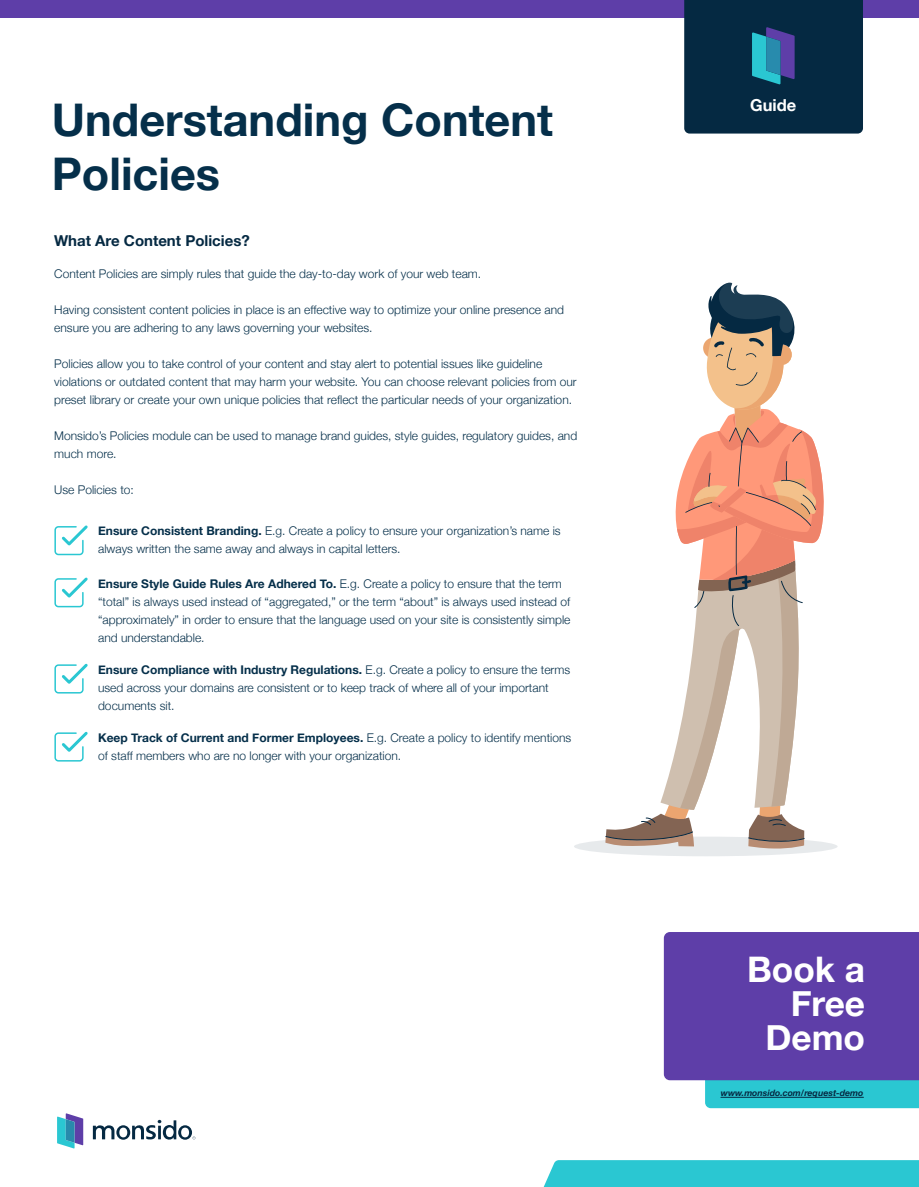
<style>
.page{position:relative;width:919px;height:1187px;background:#fff}
.page>*{position:absolute;margin:0;border:0;box-sizing:border-box;transform-origin:0 0}
.t1{font:700 45px/54px "Helvetica Neue";color:#052f4a}
.t2{font:700 35.25px/34px "Helvetica Neue";color:#fff;text-align:right}
.t3{font:700 16.5px "Helvetica Neue";color:#fff}
.t4{font:700 15px "Helvetica Neue";color:#052942}
.t5{font:300 12px/18px "Helvetica Neue";color:#052f4a}
.t6{font:italic 700 8.85px "Helvetica Neue";color:#052942}
.s1{font-style:inherit}
.s2{font-weight:700}
</style>
<div class="page">
<div style="left:0;top:0;width:918px;height:17px;background:#5e3ea8"></div>
<svg style="left:684px;top:0;width:178px;height:133px;background:#0a304c"></svg>
<svg style="left:54px;top:525px;width:34px;height:31px"></svg>
<svg style="left:54px;top:577px;width:34px;height:31px"></svg>
<svg style="left:54px;top:663px;width:34px;height:31px"></svg>
<svg style="left:54px;top:731px;width:34px;height:31px"></svg>
<div style="left:574px;top:836px;width:263px;height:20px;background:#e7eaec;border-radius:50%"></div>
<svg style="left:605px;top:282px;width:223px;height:566px"></svg>
<div style="left:544px;top:1160px;width:374px;height:26px;background:#2ac7d2"></div>
<svg style="left:663px;top:932px;width:255px;height:176px;background:#5b54af"></svg>
<svg style="left:57px;top:1113px;width:26px;height:35px"></svg>
<svg style="left:93px;top:1119px;width:102px;height:20px"></svg>
<hr style="left:720px;top:1096px;width:143px;height:1px;background:#052942">
<h1 class="t1" style="left:52px;top:95px;width:502px">Understanding <span class="s1">Content<br></span>Policies</h1>
<h2 class="t4" style="left:54px;top:229px;width:197px">What Are Content Policies?</h2>
<p class="t5" style="left:54px;top:264px;width:428px">Content Policies are simply rules that guide the day-to-day work of your web team.</p>
<p class="t5" style="left:54px;top:300px;width:511px">Having consistent content policies in place is an effective way to optimize your online presence and ensure you are adhering to any laws governing your websites.</p>
<p class="t5" style="left:54px;top:354px;width:524px">Policies allow you to take control of your content and stay alert to potential issues like guideline violations or outdated content that may harm your website. You can choose relevant policies from our preset library or create your own unique policies that reflect the particular needs of your organization.</p>
<p class="t5" style="left:54px;top:426px;width:524px">Monsido’s Policies module can be used to manage brand guides, style guides, regulatory guides, and much more.</p>
<p class="t5" style="left:54px;top:480px;width:81px">Use Policies to:</p>
<p class="t5" style="left:98px;top:521px;width:464px"><span class="s2">Ensur</span><span class="s2">e Consistent Branding.</span> E.g. Create a policy to ensure your organization’s name is always written the same away and always in capital letters.</p>
<p class="t5" style="left:98px;top:573px;width:474px"><span class="s2">Ensur</span><span class="s2">e Style Guide Rules Are Adhered T</span><span class="s2">o.</span> E.g. Create a policy to ensure that the term “total” is always used instead of “aggregated,” or the term “about” is always used instead of “approximately” in order to ensure that the language used on your site is consistently simple and understandable.</p>
<p class="t5" style="left:98px;top:659px;width:473px"><span class="s2">Ensur</span><span class="s2">e Compliance with Industry Regulations.</span> E.g. Create a policy to ensure the terms used across your domains are consistent or to keep track of where all of your important documents sit.</p>
<p class="t5" style="left:98px;top:727px;width:474px"><span class="s2">Keep Track of Current and Former Employees.</span> E.g. Create a policy to identify mentions of staff members who are no longer with your organization.</p>
<p class="t3" style="left:750px;top:92px;width:48px">Guide</p>
<p class="t2" style="left:747px;top:953px;width:120px">Book a<br><span class="s1">Fr</span>ee<br>Demo</p>
<p class="t6" style="left:720px;top:1086px;width:144px">www.monsido.com/request-demo</p>
</div>
